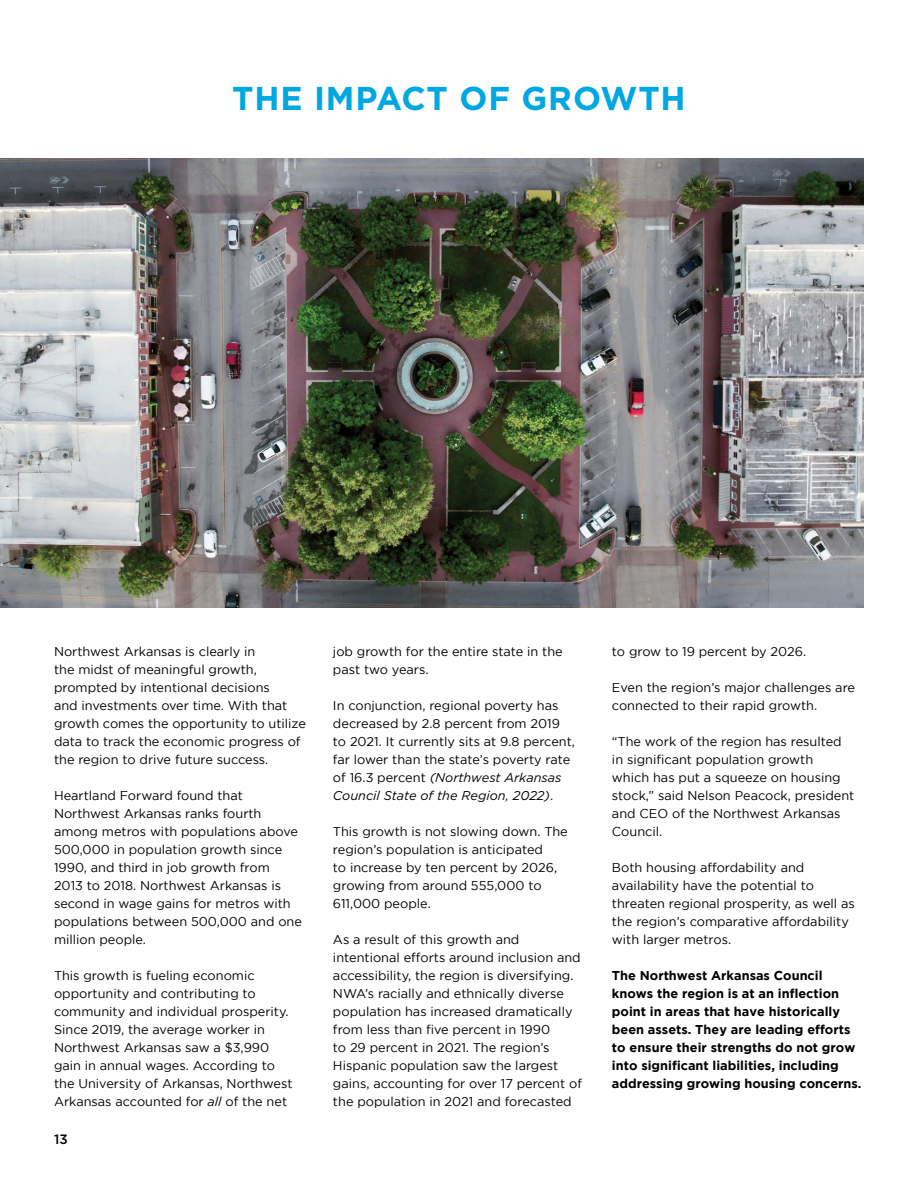
<style>
.page{position:relative;width:918px;height:1188px;background:#fff}
.page>*{position:absolute;margin:0;border:0;box-sizing:border-box;transform-origin:0 0}
.t1{font:700 33px "Gotham";letter-spacing:.025em;color:#00a7e1}
.t2{font:500 13.5px "Gotham";color:#000}
.t3{font:12.75px/18px "Gotham";color:#000}
.t4{font:700 12.75px/18px "Gotham";color:#000}
.s1{font-style:italic}
</style>
<div class="page">
<img style="left:0;top:158px;width:864px;height:450px">
<h1 class="t1" style="left:232px;top:80px;width:455px">THE IMPACT OF GROWTH</h1>
<p class="t3" style="left:54px;top:643px;width:254px">Northwest Arkansas is clearly in<br>the midst of meaningful growth, prompted by intentional decisions<br>and investments over time. With that growth comes the opportunity to utilize data to track the economic progress of the region to drive future success.</p>
<p class="t3" style="left:54px;top:787px;width:250px">Heartland Forward found that<br>Northwest Arkansas ranks fourth among metros with populations above<br>500,000 in population growth since<br>1990, and third in job growth from<br>2013 to 2018. Northwest Arkansas is second in wage gains for metros with populations between 500,000 and one million people.</p>
<p class="t3" style="left:54px;top:967px;width:240px">This growth is fueling economic opportunity and contributing to community and individual prosperity.<br>Since 2019, the average worker in Northwest Arkansas saw a $3,990 gain in annual wages. According to the University of Arkansas, Northwest Arkansas accounted for <span class="s1">all</span> of the net</p>
<p class="t2" style="left:54px;top:1131px;width:15px">13</p>
<p class="t3" style="left:333px;top:643px;width:231px">job growth for the entire state in the past two years.</p>
<p class="t3" style="left:333px;top:697px;width:244px">In conjunction, regional poverty has decreased by 2.8 percent from 2019 to 2021. It currently sits at 9.8 percent, far lower than the state’s poverty rate of 16.3 percent <span class="s1">(Northwest Arkansas Council State of the Region, 2022)</span>.</p>
<p class="t3" style="left:333px;top:823px;width:236px">This growth is not slowing down. The region’s population is anticipated<br>to increase by ten percent by 2026, growing from around 555,000 to<br>611,000 people.</p>
<p class="t3" style="left:333px;top:931px;width:251px">As a result of this growth and intentional efforts around inclusion and accessibility, the region is diversifying.<br>NWA’s racially and ethnically diverse population has increased dramatically from less than five percent in 1990<br>to 29 percent in 2021. The region’s Hispanic population saw the largest gains, accounting for over 17 percent of the population in 2021 and forecasted</p>
<p class="t3" style="left:612px;top:643px;width:196px">to grow to 19 percent by 2026.</p>
<p class="t3" style="left:612px;top:679px;width:245px">Even the region’s major challenges are connected to their rapid growth.</p>
<p class="t3" style="left:612px;top:733px;width:244px">“The work of the region has resulted in significant population growth<br>which has put a squeeze on housing stock,” said Nelson Peacock, president and CEO of the Northwest Arkansas<br>Council.</p>
<p class="t3" style="left:612px;top:859px;width:244px">Both housing affordability and availability have the potential to threaten regional prosperity, as well as the region’s comparative affordability with larger metros.</p>
<p class="t4" style="left:612px;top:967px;width:251px">The Northwest Arkansas Council knows the region is at an inflection point in areas that have historically been assets. They are leading efforts to ensure their strengths do not grow into significant liabilities, including addressing growing housing concerns.</p>
</div>
